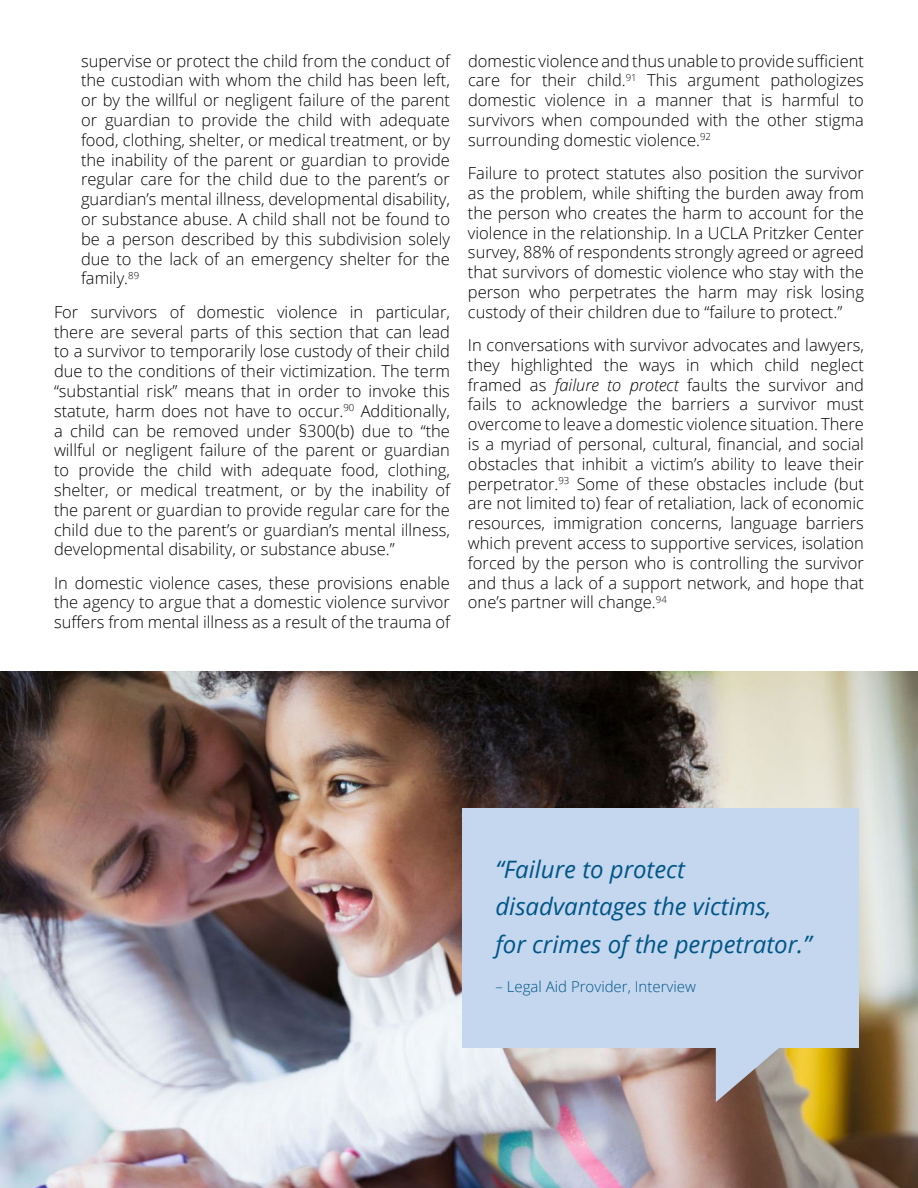
<style>
.page{position:relative;width:918px;height:1188px;background:#fff}
.page>*{position:absolute;margin:0;border:0;box-sizing:border-box;transform-origin:0 0}
.t1{font:italic 24px/37.5px "Open Sans";color:#005587}
.t2{font:300 16.5px/19.8px "Open Sans";color:#000;text-align:justify}
.t3{font:300 15px "Open Sans";color:#005587}
.s1{font-style:italic}
</style>
<div class="page">
<img style="left:0;top:671px;width:918px;height:517px">
<div style="left:462px;top:808px;width:397px;height:240px;background:#c4d7ee"></div>
<svg style="left:716px;top:1048px;width:94px;height:54px;background:#b1a994"></svg>
<p class="t2" style="left:81px;top:50px;width:371px">supervise or protect the child from the conduct of the custodian with whom the child has been left, or by the willful or negligent failure of the parent or guardian to provide the child with adequate food, clothing, shelter, or medical treatment, or by the inability of the parent or guardian to provide regular care for the child due to the parent’s or guardian’s mental illness, developmental disability, or substance abuse. A child shall not be found to be a person described by this subdivision solely due to the lack of an emergency shelter for the family.<sup>89</sup></p>
<p class="t2" style="left:54px;top:301px;width:398px">For survivors of domestic violence in particular, there are several parts of this section that can lead to a survivor to temporarily lose custody of their child due to the conditions of their victimization. The term “substantial risk” means that in order to invoke this statute, harm does not have to occur.<sup>90</sup> Additionally, a child can be removed under §300(b) due to “the willful or negligent failure of the parent or guardian to provide the child with adequate food, clothing, shelter, or medical treatment, or by the inability of the parent or guardian to provide regular care for the child due to the parent’s or guardian’s mental illness, developmental disability, or substance abuse.”</p>
<p class="t2" style="left:54px;top:572px;width:398px">In domestic violence cases, these provisions enable the agency to argue that a domestic violence survivor suffers from mental illness as a result of the trauma of</p>
<p class="t2" style="left:468px;top:50px;width:398px">domestic violence and thus unable to provide sufficient care for their child.<sup>91</sup> This argument pathologizes domestic violence in a manner that is harmful to survivors when compounded with the other stigma surrounding domestic violence.<sup>92</sup></p>
<p class="t2" style="left:468px;top:163px;width:398px">Failure to protect statutes also position the survivor as the problem, while shifting the burden away from the person who creates the harm to account for the violence in the relationship. In a UCLA Pritzker Center survey, 88% of respondents strongly agreed or agreed that survivors of domestic violence who stay with the person who perpetrates the harm may risk losing custody of their children due to “failure to protect.”</p>
<p class="t2" style="left:468px;top:335px;width:398px">In conversations with survivor advocates and lawyers, they highlighted the ways in which child neglect framed as <span class="s1">failure to protect</span> faults the survivor and fails to acknowledge the barriers a survivor must overcome to leave a domestic violence situation. There is a myriad of personal, cultural, financial, and social obstacles that inhibit a victim’s ability to leave their perpetrator.<sup>93</sup> Some of these obstacles include (but are not limited to) fear of retaliation, lack of economic resources, immigration concerns, language barriers which prevent access to supportive services, isolation forced by the person who is controlling the survivor and thus a lack of a support network, and hope that one’s partner will change.<sup>94</sup></p>
<h1 class="t1" style="left:495px;top:850px;width:318px">“Failure to protect disadvantages the victims,<br>for crimes of the perpetrator.”</h1>
<p class="t3" style="left:495px;top:977px;width:202px">– Legal Aid Provider, Interview</p>
</div>
